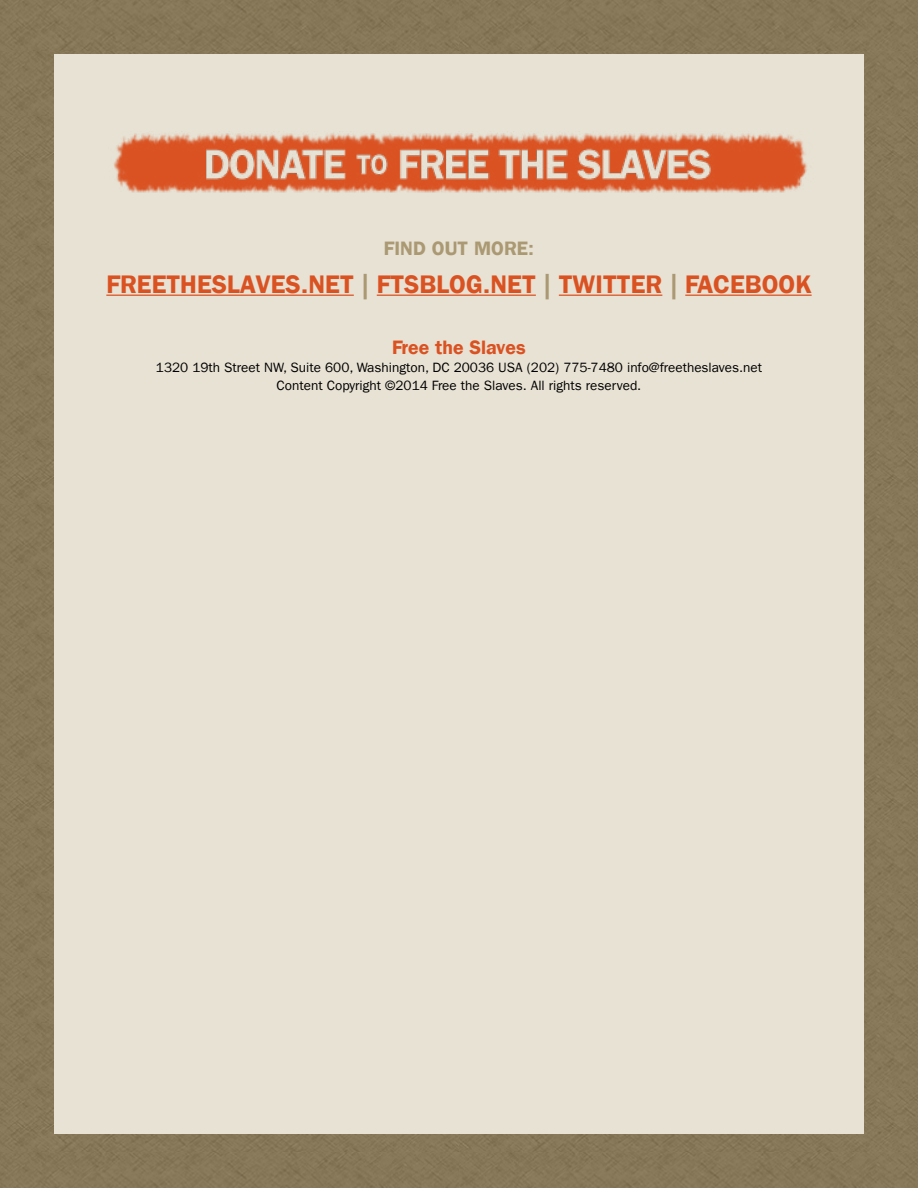
<style>
.page{position:relative;width:918px;height:1188px;background:#857758}
.page>*{position:absolute;margin:0;border:0;box-sizing:border-box;transform-origin:0 0}
.t1{font:600 25.5px "Franklin Gothic LT";color:#da5222}
.t2{font:600 19.5px "Franklin Gothic LT";color:#da5222}
.t3{font:600 19.5px "Franklin Gothic LT";color:#aa9973}
.t4{font:13.5px/18px "Franklin Gothic LT";color:#000;text-align:center}
.s1{color:#aa9973}
</style>
<div class="page">
<div style="left:54px;top:54px;width:810px;height:1080px;background:#e8e2d4"></div>
<img style="left:114px;top:133px;width:693px;height:60px">
<hr style="left:106px;top:295px;width:248px;height:1px;background:#da5222">
<hr style="left:377px;top:295px;width:159px;height:1px;background:#da5222">
<hr style="left:559px;top:295px;width:103px;height:1px;background:#da5222">
<hr style="left:685px;top:295px;width:127px;height:1px;background:#da5222">
<h2 class="t3" style="left:384px;top:237px;width:152px">FIND OUT MORE:</h2>
<h1 class="t1" style="left:106px;top:269px;width:707px">FREETHESLAVES.NET <span class="s1">|</span> FTSBLOG.NET <span class="s1">|</span> TWITTER <span class="s1">|</span> FACEBOOK</h1>
<h2 class="t2" style="left:392px;top:336px;width:135px">Free the Slaves</h2>
<p class="t4" style="left:156px;top:359px;width:608px">1320 19th Street NW, Suite 600, Washington, DC 20036 USA (202) 775-7480 info@freetheslaves.net<br>Content Copyright ©2014 Free the Slaves. All rights reserved.</p>
</div>
